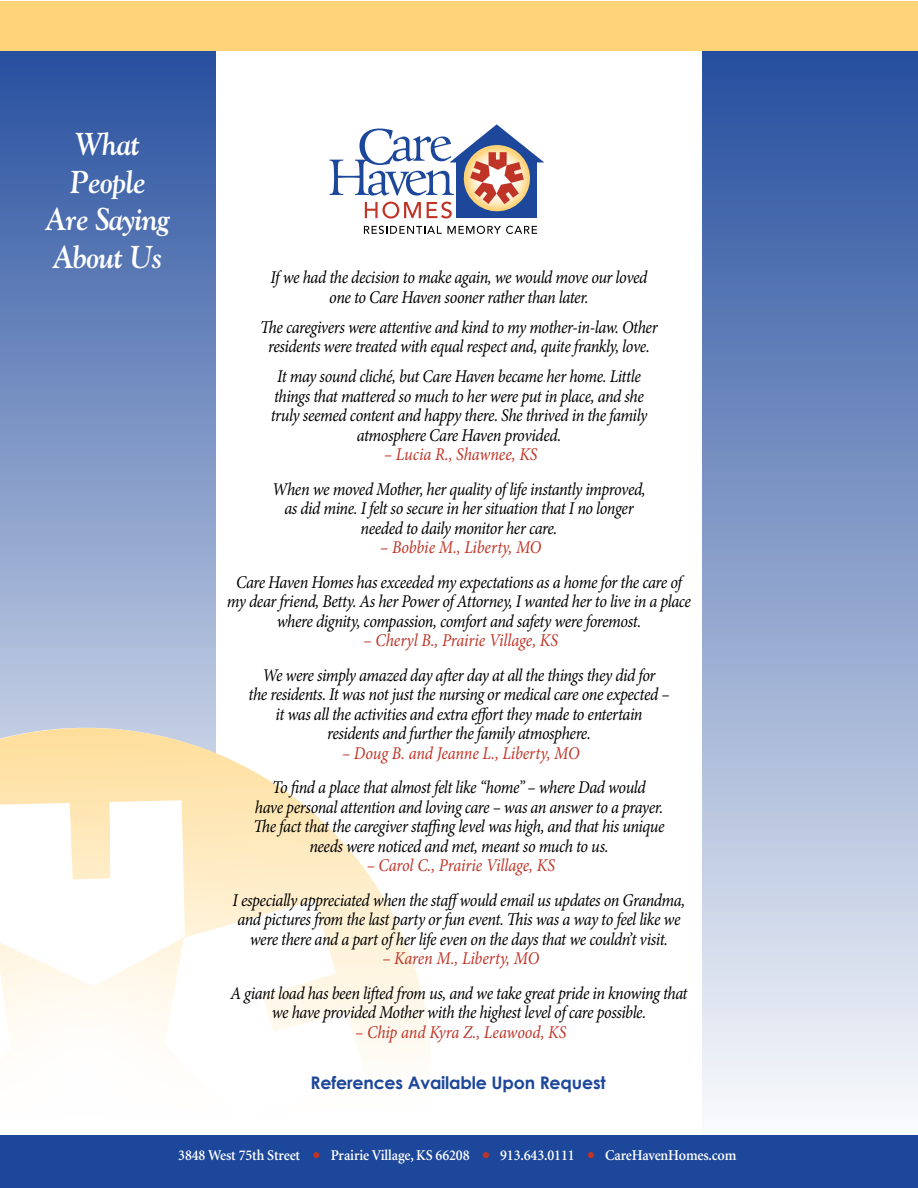
<style>
.page{position:relative;width:918px;height:1188px;background:#fff}
.page>*{position:absolute;margin:0;border:0;box-sizing:border-box;transform-origin:0 0}
.t1{font:italic 700 31.5px/37.5px "Goudy";letter-spacing:-.02em;color:#fff;text-align:center;scale:.9 1}
.t2{font:italic 18px/19.5px "Minion Pro";letter-spacing:-.025em;color:#000;text-align:center;scale:.9 1}
.t3{font:italic 18px "Minion Pro";letter-spacing:-.005em;color:#bf3427;scale:.9 1}
.t4{font:700 17.4px "Century Gothic";letter-spacing:-.01em;color:#1c479a}
.t5{font:600 15px "Minion";letter-spacing:-.01em;color:#fff;scale:.95 1}
.s1{color:#bf3427}
</style>
<div class="page">
<div style="left:702px;top:2px;width:216px;height:1147px;background:linear-gradient(to bottom,#1b4699,#fdfdfe)"></div>
<svg style="left:0;top:51px;width:216px;height:677px;background:#738dc0"></svg>
<svg style="left:0;top:728px;width:432px;height:408px"></svg>
<svg style="left:257px;top:900px;width:110px;height:219px"></svg>
<svg style="left:0;top:800px;width:257px;height:336px"></svg>
<div style="left:0;top:2px;width:918px;height:49px;background:#ffd478"></div>
<div style="left:0;top:1136px;width:918px;height:52px;background:#1c479a"></div>
<svg style="left:330px;top:124px;width:214px;height:95px"></svg>
<svg style="left:364px;top:226px;width:173px;height:8px"></svg>
<h1 class="t1" style="left:46px;top:125px;width:139px">What<br>People<br>Are Saying<br>About Us</h1>
<p class="t2" style="left:271px;top:268px;width:420px">If we had the decision to make again, we would move our loved one to Care Haven sooner rather than later.</p>
<p class="t2" style="left:260px;top:317px;width:443px">The caregivers were attentive and kind to my mother-in-law. Other residents were treated with equal respect and, quite frankly, love.</p>
<p class="t2" style="left:271px;top:367px;width:420px">It may sound cliché, but Care Haven became her home. Little things that mattered so much to her were put in place, and she truly seemed content and happy there. She thrived in the family atmosphere Care Haven provided.</p>
<p class="t3" style="left:384px;top:442px;width:172px">– Lucia R., Shawnee, KS</p>
<p class="t2" style="left:272px;top:479px;width:417px">When we moved Mother, her quality of life instantly improved, as did mine. I felt so secure in her situation that I no longer needed to daily monitor her care.</p>
<p class="t3" style="left:380px;top:535px;width:181px">– Bobbie M., Liberty, MO</p>
<p class="t2" style="left:227px;top:572px;width:517px">Care Haven Homes has exceeded my expectations as a home for the care of my dear friend, Betty. As her Power of Attorney, I wanted her to live in a place where dignity, compassion, comfort and safety were foremost.</p>
<p class="t3" style="left:364px;top:628px;width:218px">– Cheryl B., Prairie Village, KS</p>
<p class="t2" style="left:249px;top:665px;width:469px">We were simply amazed day after day at all the things they did for<br>the residents. It was not just the nursing or medical care one expected – it was all the activities and extra effort they made to entertain residents and further the family atmosphere.</p>
<p class="t3" style="left:342px;top:741px;width:265px">– Doug B. and Jeanne L., Liberty, MO</p>
<p class="t2" style="left:253px;top:778px;width:458px">To find a place that almost felt like “home” – where Dad would<br>have personal attention and loving care – was an answer to a prayer.<br>The fact that the caregiver staffing level was high, and that his unique needs were noticed and met, meant so much to us.</p>
<p class="t3" style="left:367px;top:853px;width:211px">– Carol C., Prairie Village, KS</p>
<p class="t2" style="left:233px;top:890px;width:505px">I especially appreciated when the staffwould email us updates on Grandma, and pictures from the last party or fun event. This was a way to feel like we were there and a part of her life even on the days that we couldn’t visit.</p>
<p class="t3" style="left:383px;top:946px;width:176px">– Karen M., Liberty, MO</p>
<p class="t2" style="left:230px;top:983px;width:510px">A giant load has been lifted from us, and we take great pride in knowing that we have provided Mother with the highest level of care possible.</p>
<p class="t3" style="left:355px;top:1019px;width:236px">– Chip and Kyra Z., Leawood, KS</p>
<p class="t4" style="left:311px;top:1072px;width:297px">References Available Upon Request</p>
<p class="t5" style="left:178px;top:1148px;width:589px">3848 West 75th Street <span class="s1">●</span> Prairie Village, KS 66208 <span class="s1">●</span> 913.643.0111 <span class="s1">●</span> CareHavenHomes.com</p>
</div>
